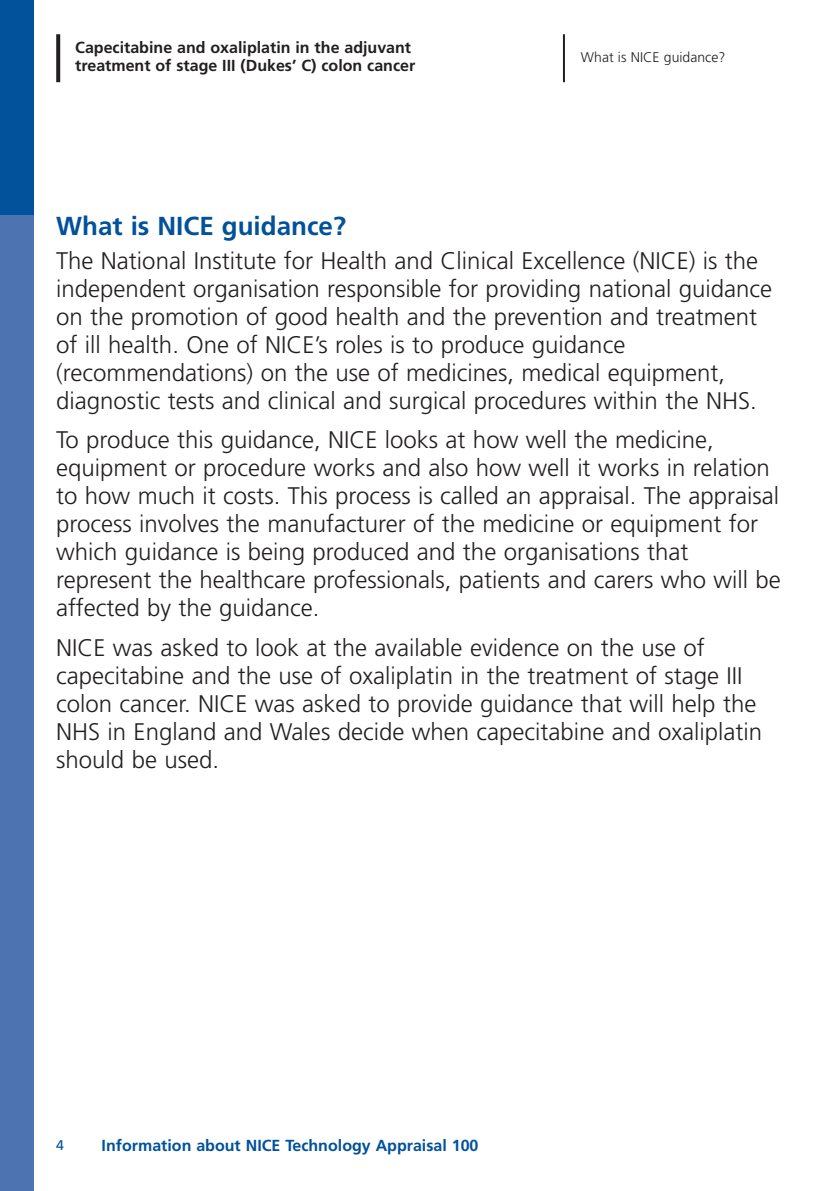
<style>
.page{position:relative;width:840px;height:1191px;background:#fff}
.page>*{position:absolute;margin:0;border:0;box-sizing:border-box;transform-origin:0 0}
.t1{font:700 26px "Frutiger";color:#01519b}
.t2{font:300 24px/28px "Frutiger";color:#231f20}
.t3{font:700 16px/18px "Frutiger";color:#231f20}
.t4{font:700 16px "Frutiger";color:#01519b}
.t5{font:300 14px "Frutiger";color:#231f20}
.t6{font:14px "Frutiger";color:#01519b}
</style>
<div class="page">
<div style="left:0;top:0;width:33px;height:216px;background:#01519b"></div>
<div style="left:0;top:216px;width:33px;height:975px;background:#4d73b1"></div>
<svg style="left:56px;top:34px;width:4px;height:48px"></svg>
<hr style="left:562px;top:34px;width:2px;height:48px;background:#231f20">
<p class="t3" style="left:75px;top:40px;width:341px">Capecitabine and oxaliplatin in the adjuvant treatment of stage III (Dukes’ C) colon cancer</p>
<p class="t5" style="left:580px;top:51px;width:146px">What is NICE guidance?</p>
<p class="t1" style="left:56px;top:216px;width:291px">What is NICE guidance?</p>
<p class="t2" style="left:56px;top:248px;width:717px">The National Institute for Health and Clinical Excellence (NICE) is the independent organisation responsible for providing national guidance on the promotion of good health and the prevention and treatment of ill health. One of NICE’s roles is to produce guidance (recommendations) on the use of medicines, medical equipment, diagnostic tests and clinical and surgical procedures within the NHS.</p>
<p class="t2" style="left:56px;top:428px;width:725px">To produce this guidance, NICE looks at how well the medicine, equipment or procedure works and also how well it works in relation to how much it costs. This process is called an appraisal. The appraisal process involves the manufacturer of the medicine or equipment for which guidance is being produced and the organisations that represent the healthcare professionals, patients and carers who will be affected by the guidance.</p>
<p class="t2" style="left:56px;top:635px;width:707px">NICE was asked to look at the available evidence on the use of capecitabine and the use of oxaliplatin in the treatment of stage III colon cancer. NICE was asked to provide guidance that will help the NHS in England and Wales decide when capecitabine and oxaliplatin should be used.</p>
<p class="t6" style="left:56px;top:1139px;width:9px">4</p>
<p class="t4" style="left:102px;top:1138px;width:378px">Information about NICE Technology Appraisal 100</p>
</div>
